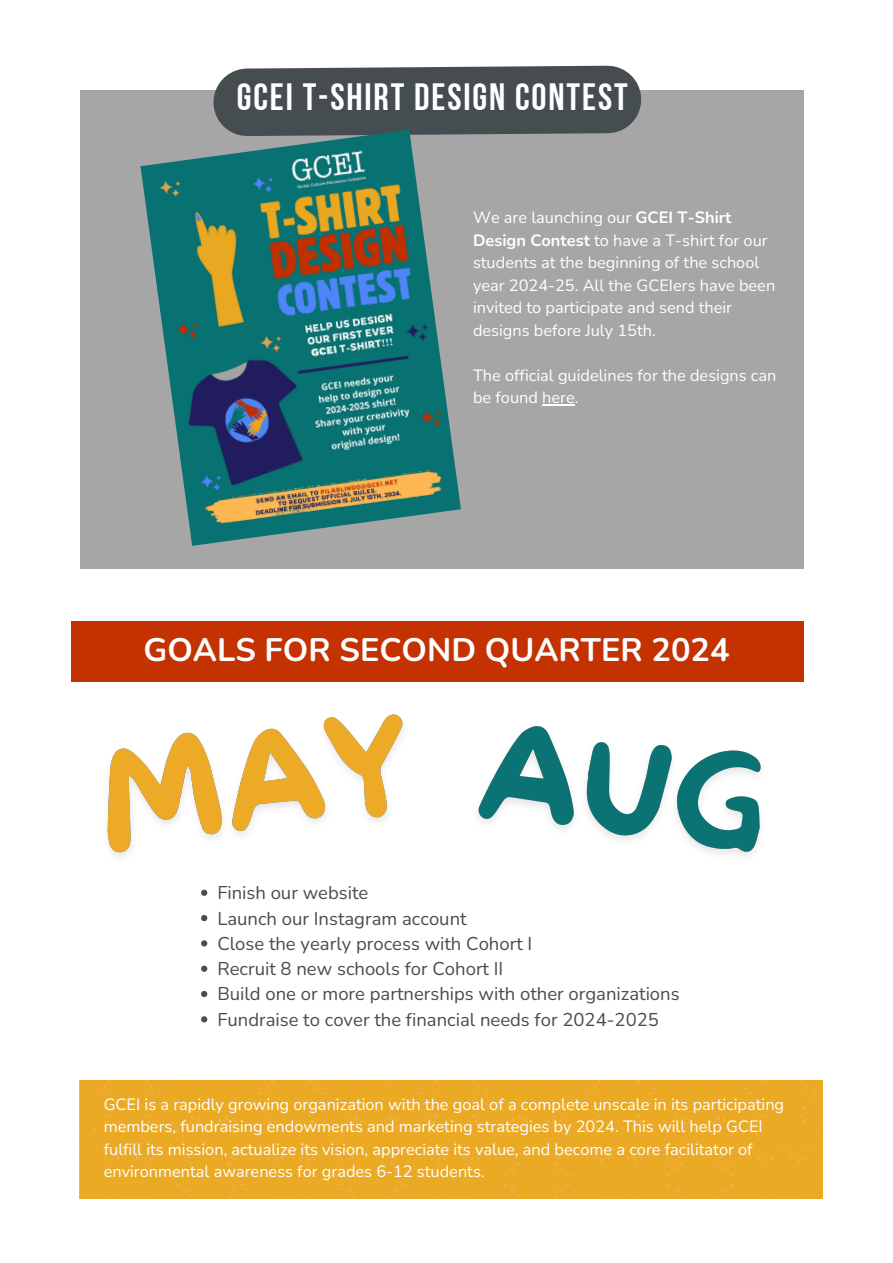
<style>
.page{position:relative;width:893px;height:1263px;background:#fff}
.page>*{position:absolute;margin:0;border:0;box-sizing:border-box;transform-origin:0 0}
.t1{font:37.95px "Bebas Neue Cyrillic";letter-spacing:.05em;color:#fff}
.t2{font:700 32.47px "Nunito";color:#fff}
.t3{font:18.45px "Nunito";color:#464d50}
.t4{font:16.35px/22.5px "Nunito";color:#fff}
.s1{font-weight:700}
</style>
<div class="page">
<div style="left:80px;top:90px;width:723px;height:478px;background:#a6a6a6"></div>
<svg style="left:213px;top:65px;width:429px;height:70px;background:#51575a"></svg>
<img style="left:140px;top:130px;width:321px;height:416px">
<hr style="left:542px;top:404px;width:33px;height:1px;background:#fff">
<div style="left:72px;top:621px;width:732px;height:61px;background:#c43202"></div>
<svg style="left:201px;top:890px;width:6px;height:6px"></svg>
<svg style="left:201px;top:915px;width:6px;height:6px"></svg>
<svg style="left:201px;top:940px;width:6px;height:6px"></svg>
<svg style="left:201px;top:965px;width:6px;height:7px"></svg>
<svg style="left:201px;top:991px;width:6px;height:6px"></svg>
<svg style="left:201px;top:1016px;width:6px;height:6px"></svg>
<img style="left:107px;top:714px;width:296px;height:176px">
<img style="left:478px;top:726px;width:283px;height:131px">
<img style="left:80px;top:1080px;width:742px;height:118px">
<p class="t1" style="left:237px;top:82px;width:392px">GCEI T-SHIRT DESIGN CONTEST</p>
<p class="t4" style="left:473px;top:207px;width:304px">We are launching our <span class="s1">GCEI T-Shirt Design Contest</span> to have a T-shirt for our students at the beginning of the school year 2024-25. All the GCEIers have been invited to participate and send their designs before July 15th.</p>
<p class="t4" style="left:473px;top:364px;width:305px">The official guidelines for the designs can be found here.</p>
<h3 class="t2" style="left:143px;top:628px;width:587px">GOALS FOR SECOND QUARTER 2024</h3>
<p class="t3" style="left:217px;top:880px;width:152px">Finish our website</p>
<p class="t3" style="left:217px;top:906px;width:251px">Launch our Instagram account</p>
<p class="t3" style="left:217px;top:931px;width:316px">Close the yearly process with Cohort I</p>
<p class="t3" style="left:217px;top:956px;width:287px">Recruit 8 new schools for Cohort II</p>
<p class="t3" style="left:217px;top:982px;width:464px">Build one or more partnerships with other organizations</p>
<p class="t3" style="left:217px;top:1007px;width:443px">Fundraise to cover the financial needs for 2024-2025</p>
<p class="t4" style="left:104px;top:1093px;width:682px">GCEI is a rapidly growing organization with the goal of a complete unscale in its participating members, fundraising endowments and marketing strategies by 2024. This will help GCEI fulfill its mission, actualize its vision, appreciate its value, and become a core facilitator of environmental awareness for grades 6-12 students.</p>
</div>
